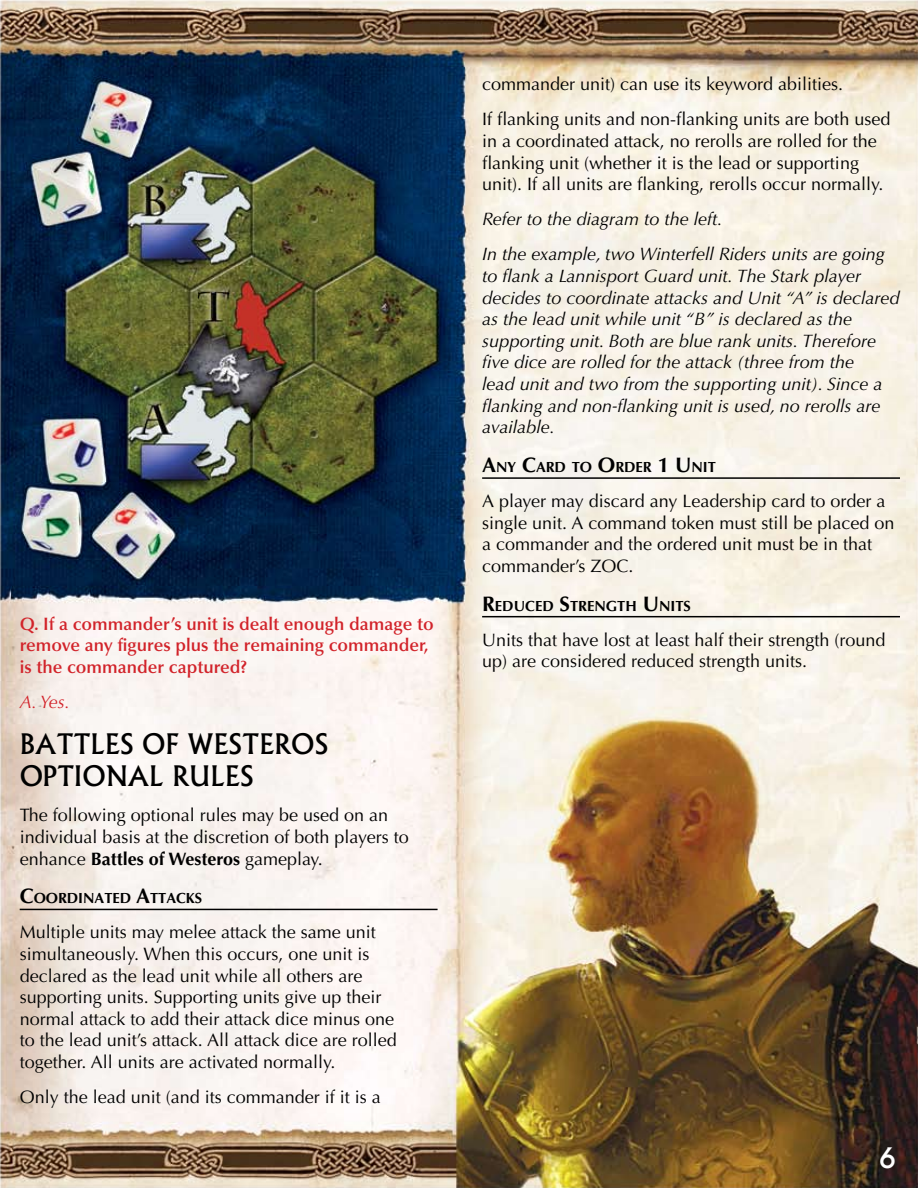
<style>
.page{position:relative;width:918px;height:1188px;background:#fff}
.page>*{position:absolute;margin:0;border:0;box-sizing:border-box;transform-origin:0 0}
.t1{font:500 27px/32.4px "Albertus";color:#000}
.t2{font:500 27px "Albertus";color:#fff}
.t3{font:18px/21.6px "Optima LT Std";color:#000}
.t4{font:italic 18px/21.6px "Optima LT Std";color:#000}
.t5{font:600 18px/21.6px "Optima LT Std";color:#d2232a}
.t6{font:italic 18px "Optima LT Std";color:#d2232a}
.t7{font:700 14.7px "Optima LT Std";color:#000}
.s1{font-weight:700}
.s2{font-size:21px}
</style>
<div class="page">
<img style="left:0;top:0;width:918px;height:1188px">
<hr style="left:20px;top:909px;width:418px;height:1px;background:#000">
<hr style="left:482px;top:477px;width:418px;height:2px;background:#000">
<hr style="left:482px;top:616px;width:418px;height:1px;background:#000">
<p class="t5" style="left:20px;top:613px;width:416px">Q. If a commander’s unit is dealt enough damage to remove any figures plus the remaining commander, is the commander captured?</p>
<p class="t6" style="left:20px;top:691px;width:52px">A. Yes.</p>
<h1 class="t1" style="left:20px;top:728px;width:310px">BATTLES OF WESTEROS<br>OPTIONAL RULES</h1>
<p class="t3" style="left:20px;top:805px;width:391px">The following optional rules may be used on an individual basis at the discretion of both players to enhance <span class="s1">Battles of Westeros</span> gameplay.</p>
<p class="t7" style="left:20px;top:890px;width:184px"><span class="s2">C</span>OORDINATED <span class="s2">A</span>TTACKS</p>
<p class="t3" style="left:20px;top:922px;width:379px">Multiple units may melee attack the same unit simultaneously. When this occurs, one unit is declared as the lead unit while all others are supporting units. Supporting units give up their normal attack to add their attack dice minus one to the lead unit’s attack. All attack dice are rolled together. All units are activated normally.</p>
<p class="t3" style="left:20px;top:1086px;width:363px">Only the lead unit (and its commander if it is a</p>
<p class="t3" style="left:482px;top:67px;width:410px;line-height:35.1px">commander unit) can use its keyword abilities.<br>If flanking units and non-flanking units are both used</p>
<p class="t3" style="left:482px;top:130px;width:403px">in a coordinated attack, no rerolls are rolled for the flanking unit (whether it is the lead or supporting unit). If all units are flanking, rerolls occur normally.</p>
<p class="t4" style="left:482px;top:202px;width:404px;line-height:35.1px">Refer to the diagram to the left.<br>In the example, two Winterfell Riders units are going</p>
<p class="t4" style="left:482px;top:265px;width:419px">to flank a Lannisport Guard unit. The Stark player decides to coordinate attacks and Unit “A” is declared as the lead unit while unit “B” is declared as the supporting unit. Both are blue rank units. Therefore five dice are rolled for the attack (three from the<br>lead unit and two from the supporting unit). Since a flanking and non-flanking unit is used, no rerolls are available.</p>
<p class="t7" style="left:482px;top:458px;width:235px"><span class="s2">A</span>NY <span class="s2">C</span>ARD TO <span class="s2">O</span>RDER <span class="s2">1 U</span>NIT</p>
<p class="t3" style="left:482px;top:490px;width:414px">A player may discard any Leadership card to order a single unit. A command token must still be placed on a commander and the ordered unit must be in that commander’s ZOC.</p>
<p class="t7" style="left:482px;top:597px;width:210px"><span class="s2">R</span>EDUCED <span class="s2">S</span>TRENGTH <span class="s2">U</span>NITS</p>
<p class="t3" style="left:482px;top:629px;width:405px">Units that have lost at least half their strength (round up) are considered reduced strength units.</p>
<h1 class="t2" style="left:879px;top:1141px;width:18px">6</h1>
</div>
